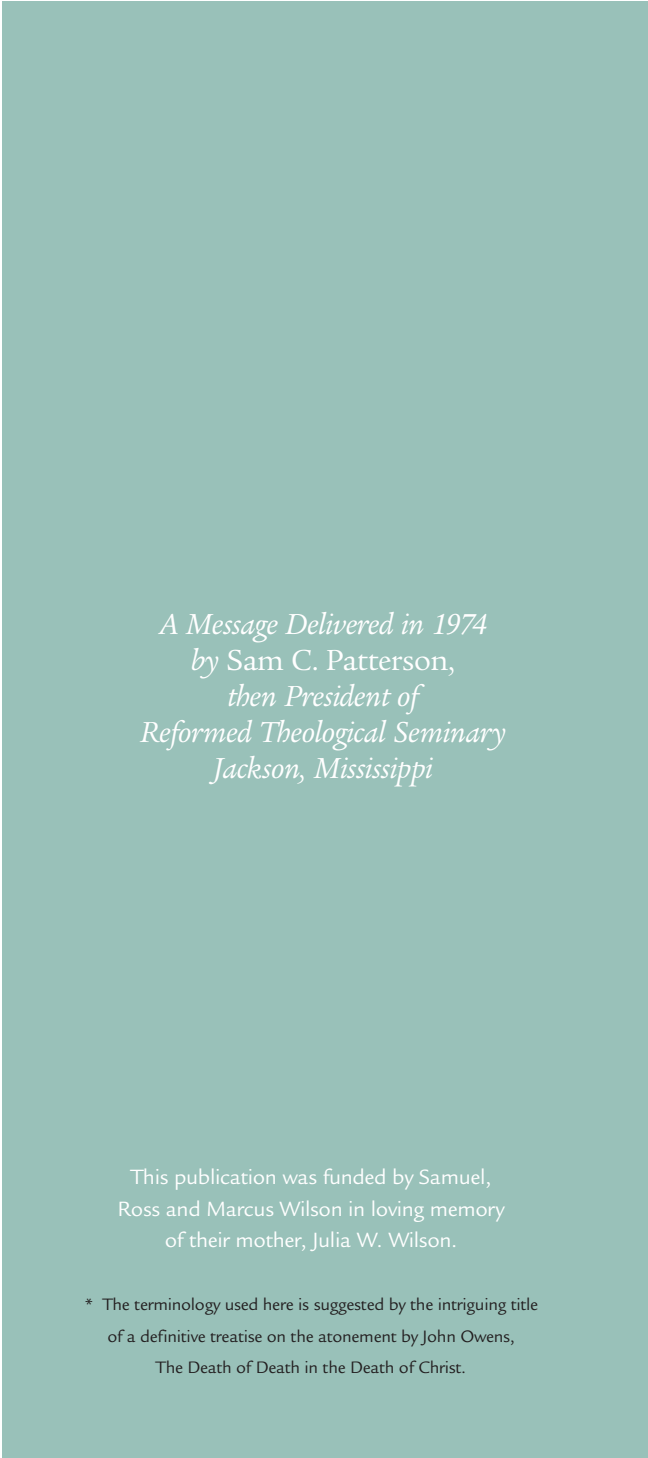
<style>
.page{position:relative;width:648px;height:1458px;background:#fff}
.page>*{position:absolute;margin:0;border:0;box-sizing:border-box;transform-origin:0 0}
.t1{font:italic 31.5px/36px "Legacy Ser ITC";letter-spacing:-.015em;color:#fff;text-align:center}
.t2{font:22.5px/31.5px "Legacy Sans";letter-spacing:-.015em;color:#fff;text-align:center}
.t3{font:18px/31.5px "Legacy Sans";letter-spacing:-.015em;color:#231f20;text-align:center}
.s1{font-style:normal}
</style>
<div class="page">
<div style="left:2px;top:1px;width:646px;height:1457px;background:#99c1b9"></div>
<h1 class="t1" style="left:159px;top:605px;width:330px">A Message Delivered in 1974 by <span class="s1">Sam C. Patterson,<br></span>then President of</h1>
<h1 class="t1" style="left:140px;top:713px;width:367px">Reformed Theological Seminary</h1>
<h1 class="t1" style="left:213px;top:749px;width:221px">Jackson, Mississippi</h1>
<p class="t2" style="left:118px;top:1164px;width:388px">This publication was funded by Samuel,<br>Ross and Marcus Wilson in loving memory of their mother, Julia W. Wilson.</p>
<p class="t3" style="left:84px;top:1291px;width:456px">* The terminology used here is suggested by the intriguing title of a definitive treatise on the atonement by John Owens,<br>The Death of Death in the Death of Christ.</p>
</div>
